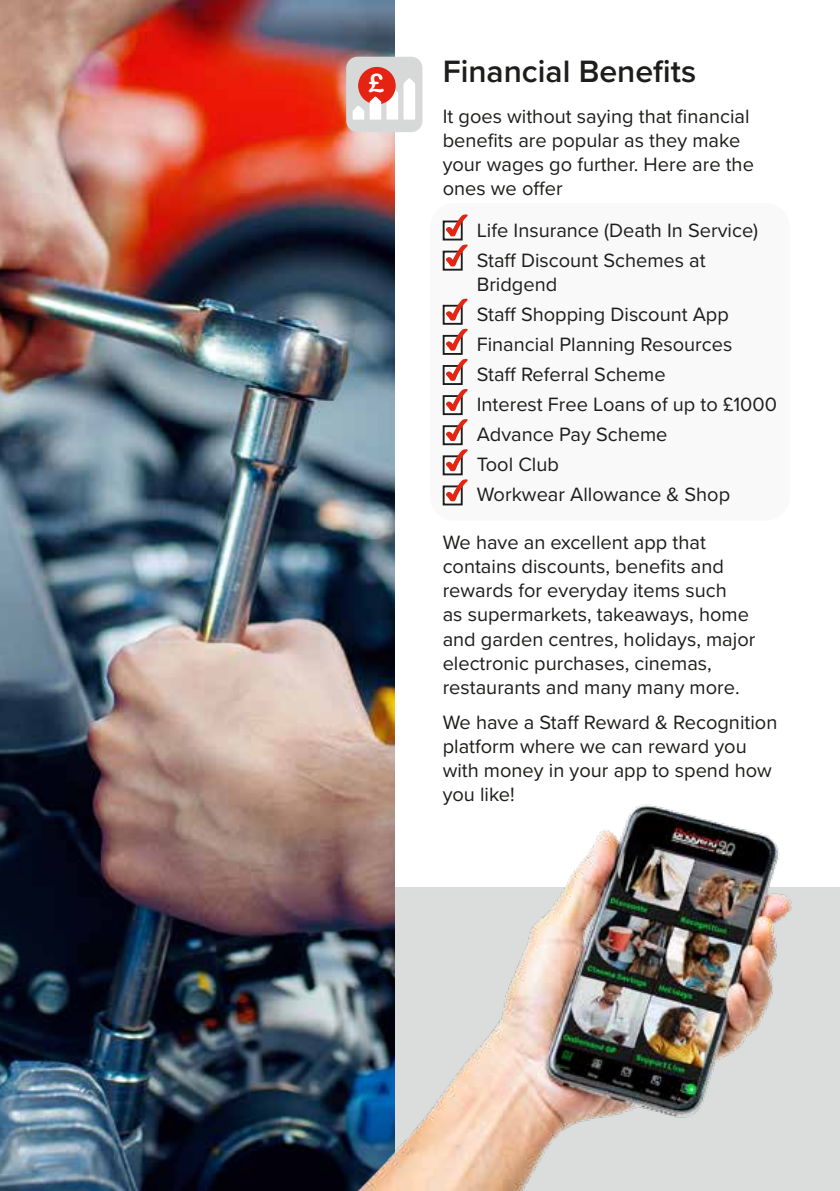
<style>
.page{position:relative;width:840px;height:1191px;background:#fff}
.page>*{position:absolute;margin:0;border:0;box-sizing:border-box;transform-origin:0 0}
.t1{font:600 32px "Proxima Nova";color:#1d1d1b}
.t2{font:25.2px "Arial Rounded MT Bold";color:#fff}
.t3{font:20px/24px "Proxima Nova";color:#1d1d1b}
</style>
<div class="page">
<div style="left:430px;top:203px;width:359px;height:317px;background:#f9f9fa;border-radius:24px"></div>
<svg style="left:442px;top:220px;width:20px;height:20px"></svg>
<svg style="left:445px;top:214px;width:22px;height:22px"></svg>
<svg style="left:442px;top:251px;width:20px;height:20px"></svg>
<svg style="left:445px;top:244px;width:22px;height:22px"></svg>
<svg style="left:442px;top:305px;width:20px;height:20px"></svg>
<svg style="left:445px;top:299px;width:22px;height:21px"></svg>
<div style="left:442px;top:335px;width:20px;height:20px;background:#fff;border:2px solid #1d1d1b"></div>
<svg style="left:445px;top:329px;width:22px;height:22px"></svg>
<div style="left:442px;top:365px;width:20px;height:20px;background:#fff;border:2px solid #1d1d1b"></div>
<svg style="left:445px;top:359px;width:22px;height:22px"></svg>
<div style="left:442px;top:395px;width:20px;height:20px;background:#fff;border:2px solid #1d1d1b"></div>
<svg style="left:445px;top:389px;width:22px;height:22px"></svg>
<div style="left:442px;top:425px;width:20px;height:20px;background:#fff;border:2px solid #1d1d1b"></div>
<svg style="left:445px;top:419px;width:22px;height:22px"></svg>
<svg style="left:442px;top:455px;width:20px;height:20px"></svg>
<svg style="left:445px;top:449px;width:22px;height:22px"></svg>
<svg style="left:442px;top:485px;width:20px;height:20px"></svg>
<svg style="left:445px;top:479px;width:22px;height:22px"></svg>
<img style="left:0;top:0;width:394px;height:1191px">
<div style="left:346px;top:57px;width:76px;height:75px;background:#d6d9d7;border-radius:11px"></div>
<div style="left:358px;top:67px;width:37px;height:37px;background:#e42313;border-radius:50%"></div>
<svg style="left:352px;top:78px;width:63px;height:42px"></svg>
<img style="left:298px;top:764px;width:541px;height:427px">
<p class="t2" style="left:369px;top:68px;width:16px">£</p>
<h1 class="t1" style="left:442px;top:47px;width:255px">Financial Benefits</h1>
<p class="t3" style="left:442px;top:103px;width:312px">It goes without saying that financial benefits are popular as they make your wages go further. Here are the ones we offer</p>
<p class="t3" style="left:476px;top:214px;width:283px;line-height:30.2px">Life Insurance (Death In Service)<br>Staff Discount Schemes at</p>
<p class="t3" style="left:476px;top:268px;width:301px;line-height:30.2px">Bridgend<br>Staff Shopping Discount App<br>Financial Planning Resources<br>Staff Referral Scheme<br>Interest Free Loans of up to £1000<br>Advance Pay Scheme<br>Tool Club<br>Workwear Allowance &amp; Shop</p>
<p class="t3" style="left:442px;top:530px;width:314px">We have an excellent app that contains discounts, benefits and rewards for everyday items such<br>as supermarkets, takeaways, home and garden centres, holidays, major electronic purchases, cinemas, restaurants and many many more.</p>
<p class="t3" style="left:442px;top:709px;width:336px">We have a Staff Reward &amp; Recognition platform where we can reward you with money in your app to spend how you like!</p>
</div>
